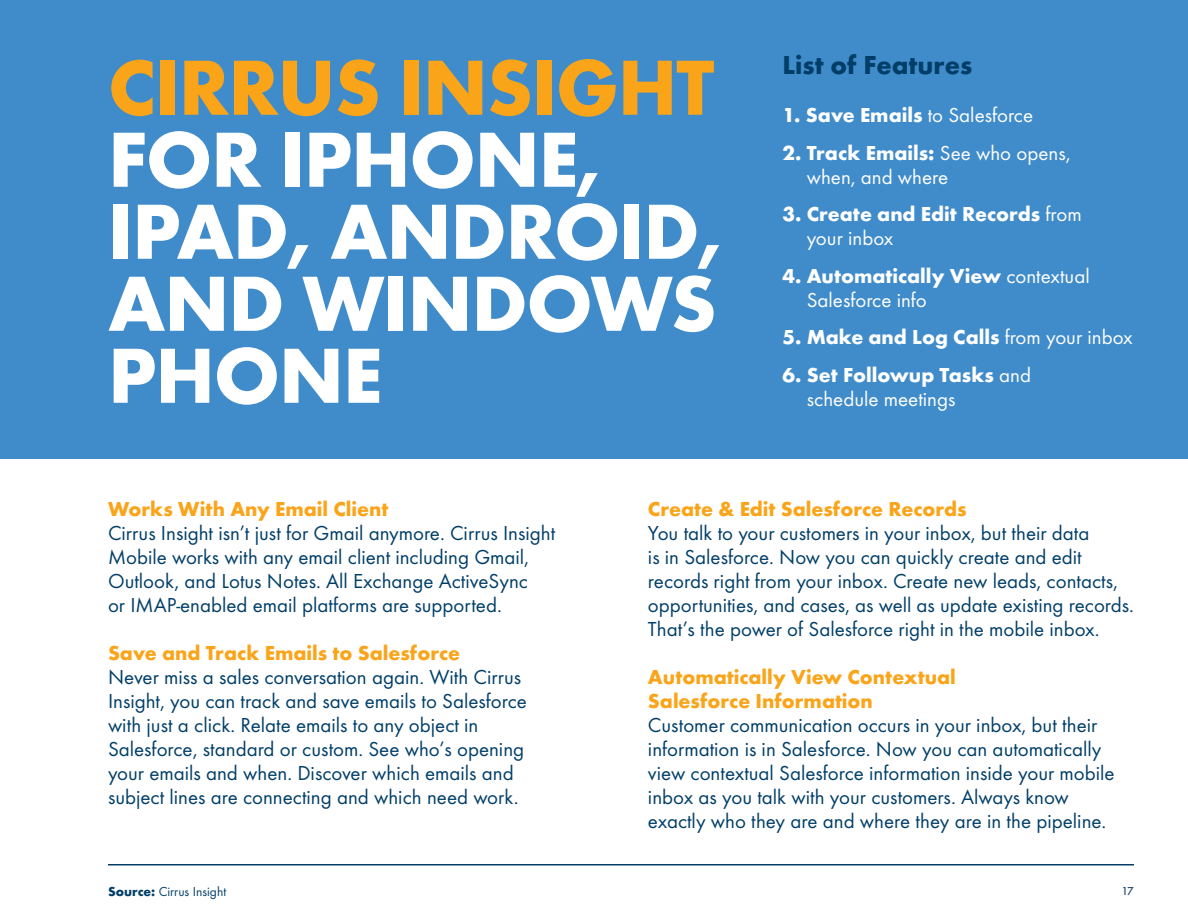
<style>
.page{position:relative;width:1188px;height:918px;background:#fff}
.page>*{position:absolute;margin:0;border:0;box-sizing:border-box;transform-origin:0 0}
.t1{font:700 81px/72px "Futura T";letter-spacing:-.015em;color:#fff}
.t2{font:700 81px "Futura T";letter-spacing:-.015em;color:#faa41a}
.t3{font:700 27px "Futura T";color:#003e68}
.t4{font:21px/24px "Futura T";color:#003e68}
.t5{font:700 21px/24px "Futura T";color:#faa41a}
.t6{font:21px/24px "Futura T";color:#fff}
.t7{font:700 21px/24px "Futura T";color:#fff}
.t8{font:13.5px "Futura T";color:#003e68}
.t9{font:500 12px "Futura T";color:#2e5077}
.s1{font-weight:400}
.s2{font-weight:700}
</style>
<div class="page">
<hr style="left:108px;top:864px;width:1026px;height:2px;background:#003e68">
<div style="left:0;top:0;width:1188px;height:459px;background:#408cca"></div>
<h1 class="t2" style="left:108px;top:40px;width:608px">Ci rrus Insight</h1>
<h1 class="t1" style="left:108px;top:123px;width:616px">for iPhone, iPad, Android, and Windows<br>Phone</h1>
<p class="t3" style="left:783px;top:49px;width:191px">List of Features</p>
<p class="t7" style="left:783px;top:103px;width:252px">1. Save Emails <span class="s1">to Salesforce</span></p>
<p class="t6" style="left:807px;top:141px;width:265px;text-indent:-24px"><span class="s2">2. Track Emails:</span> See who opens, when, and where</p>
<p class="t7" style="left:807px;top:202px;width:276px;text-indent:-24px">3. Create and Edit Records <span class="s1">from your inbox</span></p>
<p class="t6" style="left:807px;top:264px;width:285px;text-indent:-24px"><span class="s2">4. Automatically View</span> contextual<br>Salesforce info</p>
<p class="t7" style="left:783px;top:325px;width:352px">5. Make and Log Calls <span class="s1">from your inbox</span></p>
<p class="t6" style="left:807px;top:363px;width:226px;text-indent:-24px"><span class="s2">6. Set Followup Tasks</span> and schedule meetings</p>
<p class="t5" style="left:108px;top:497px;width:282px">Works With Any Email Client</p>
<p class="t4" style="left:108px;top:520px;width:449px">Cirrus Insight isn’t just for Gmail anymore. Cirrus Insight Mobile works with any email client including Gmail, Outlook, and Lotus Notes. All Exchange ActiveSync<br>or IMAP-enabled email platforms are supported.</p>
<p class="t5" style="left:108px;top:641px;width:354px">Save and Track Emails to Salesforce</p>
<p class="t4" style="left:108px;top:664px;width:421px">Never miss a sales conversation again. With Cirrus Insight, you can track and save emails to Salesforce with just a click. Relate emails to any object in Salesforce, standard or custom. See who’s opening your emails and when. Discover which emails and subject lines are connecting and which need work.</p>
<p class="t8" style="left:108px;top:884px;width:120px"><span class="s2">Source:</span> Cirrus Insight</p>
<p class="t5" style="left:648px;top:497px;width:320px">Create &amp; Edit Salesforce Records</p>
<p class="t4" style="left:648px;top:520px;width:488px">You talk to your customers in your inbox, but their data<br>is in Salesforce. Now you can quickly create and edit records right from your inbox. Create new leads, contacts, opportunities, and cases, as well as update existing records.<br>That’s the power of Salesforce right in the mobile inbox.</p>
<p class="t5" style="left:648px;top:665px;width:309px">Automatically View Contextual<br>Salesforce Information</p>
<p class="t4" style="left:648px;top:712px;width:468px">Customer communication occurs in your inbox, but their information is in Salesforce. Now you can automatically view contextual Salesforce information inside your mobile inbox as you talk with your customers. Always know exactly who they are and where they are in the pipeline.</p>
<p class="t9" style="left:1121px;top:884px;width:14px">17</p>
</div>
